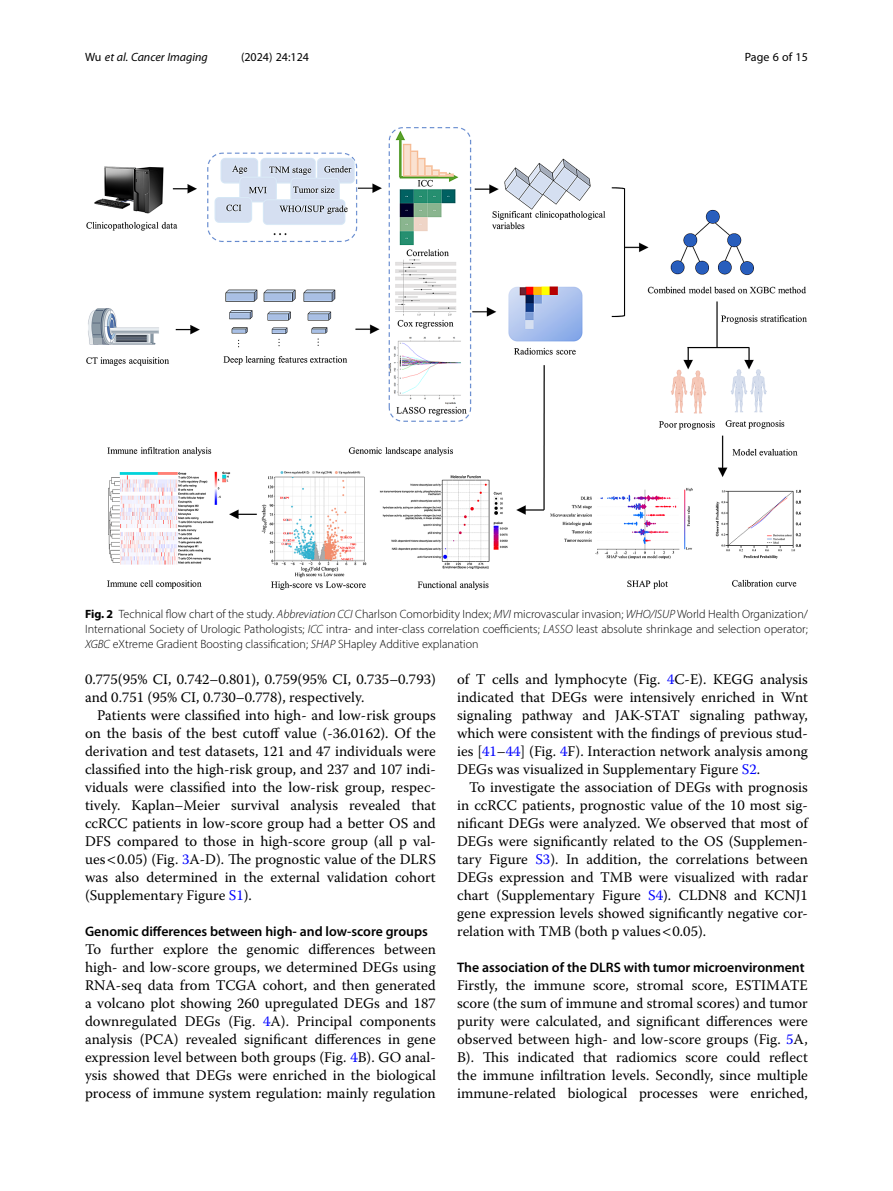
<style>
.page{position:relative;width:893px;height:1191px;background:#fff}
.page>*{position:absolute;margin:0;border:0;box-sizing:border-box;transform-origin:0 0}
.Body_Text{font:14.7px/18px "Warnock Pro";color:#000;text-align:justify}
.Body_Text_Indent{font:14.7px/18px "Warnock Pro";color:#000;text-align:justify}
.Head_2{font:600 13.8px "Myriad Pro";color:#000}
.Figure_Caption{font:300 12px/15px "Myriad Pro";color:#000;text-align:justify}
.t1{font:12px "Myriad Pro";color:#000}
.t2{font:italic 12px "Myriad Pro";color:#000}
.s1{font-style:normal}
.s2{font-weight:700}
.s3{font-style:italic}
.s4{color:#00f}
</style>
<div class="page">
<img style="left:86px;top:127px;width:721px;height:463px">
<p class="t2" style="left:85px;top:50px;width:124px"><span class="s1">Wu</span> et al. Cancer Imaging</p>
<p class="t1" style="left:241px;top:50px;width:70px">(2024) 24:124</p>
<p class="t1" style="left:745px;top:50px;width:65px">Page 6 of 15</p>
<p class="Figure_Caption" style="left:85px;top:606px;width:724px"><span class="s2">Fig. 2</span> Technical flow chart of the study. <span class="s3">Abbreviation CCI</span> Charlson Comorbidity Index; <span class="s3">MVI</span> microvascular invasion; <span class="s3">WHO/ISUP</span> World Health Organization/ International Society of Urologic Pathologists; <span class="s3">ICC</span> intra- and inter-class correlation coefficients; <span class="s3">LASSO</span> least absolute shrinkage and selection operator; <span class="s3">XGBC</span> eXtreme Gradient Boosting classification; <span class="s3">SHAP</span> SHapley Additive explanation</p>
<p class="Body_Text_Indent" style="left:85px;top:670px;width:352px">0.775(95% CI, 0.742–0.801), 0.759(95% CI, 0.735–0.793) and 0.751 (95% CI, 0.730–0.778), respectively.</p>
<p class="Body_Text_Indent" style="left:85px;top:706px;width:352px;text-indent:12px">Patients were classified into high- and low-risk groups on the basis of the best cutoff value (-36.0162). Of the derivation and test datasets, 121 and 47 individuals were classified into the high-risk group, and 237 and 107 indi&shy;viduals were classified into the low-risk group, respec&shy;tively. Kaplan–Meier survival analysis revealed that ccRCC patients in low-score group had a better OS and DFS compared to those in high-score group (all p val&shy;ues 0.05) (Fig. <span class="s4">3</span>A-D). The prognostic value of the DLRS was also determined in the external validation cohort (Supplementary Figure <span class="s4">S1</span>).</p>
<p class="Head_2" style="left:85px;top:923px;width:344px">Genomic differences between high- and low-score groups</p>
<p class="Body_Text" style="left:85px;top:940px;width:352px">To further explore the genomic differences between high- and low-score groups, we determined DEGs using RNA-seq data from TCGA cohort, and then generated a volcano plot showing 260 upregulated DEGs and 187 downregulated DEGs (Fig. <span class="s4">4</span>A). Principal components analysis (PCA) revealed significant differences in gene expression level between both groups (Fig. <span class="s4">4</span>B). GO anal&shy;ysis showed that DEGs were enriched in the biological process of immune system regulation: mainly regulation</p>
<p class="Body_Text" style="left:457px;top:670px;width:352px">of T cells and lymphocyte (Fig. <span class="s4">4</span>C-E). KEGG analysis indicated that DEGs were intensively enriched in Wnt signaling pathway and JAK-STAT signaling pathway, which were consistent with the findings of previous stud&shy;ies [<span class="s4">41</span>–<span class="s4">44</span>] (Fig. <span class="s4">4</span>F). Interaction network analysis among DEGs was visualized in Supplementary Figure <span class="s4">S2</span>.</p>
<p class="Body_Text_Indent" style="left:457px;top:778px;width:352px;text-indent:12px">To investigate the association of DEGs with prognosis in ccRCC patients, prognostic value of the 10 most sig&shy;nificant DEGs were analyzed. We observed that most of DEGs were significantly related to the OS (Supplemen&shy;tary Figure <span class="s4">S3</span>). In addition, the correlations between DEGs expression and TMB were visualized with radar chart (Supplementary Figure <span class="s4">S4</span>). CLDN8 and KCNJ1 gene expression levels showed significantly negative cor&shy;relation with TMB (both p values 0.05).</p>
<p class="Head_2" style="left:457px;top:959px;width:349px">The association of the DLRS with tumor microenvironment</p>
<p class="Body_Text" style="left:457px;top:976px;width:352px">Firstly, the immune score, stromal score, ESTIMATE score (the sum of immune and stromal scores) and tumor purity were calculated, and significant differences were observed between high- and low-score groups (Fig. <span class="s4">5</span>A, B). This indicated that radiomics score could reflect the immune infiltration levels. Secondly, since multiple immune-related biological processes were enriched,</p>
</div>
